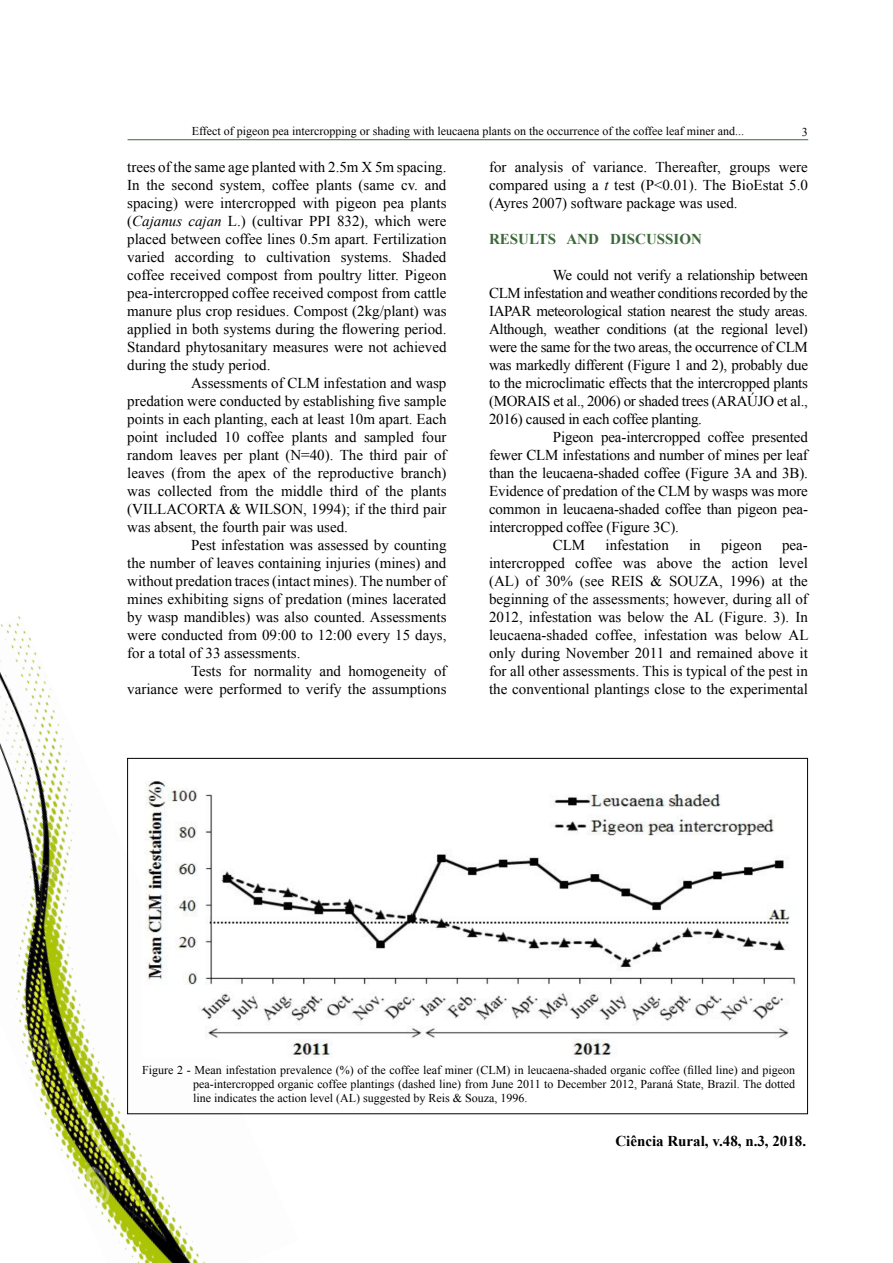
<style>
.page{position:relative;width:893px;height:1263px;background:#fff}
.page>*{position:absolute;margin:0;border:0;box-sizing:border-box;transform-origin:0 0}
.t1{font:15px/18px "Times New Roman";color:#000;text-align:justify}
.t2{font:15px "Times New Roman";letter-spacing:-.02em;color:#000}
.t3{font:700 15px "Times New Roman";color:#000}
.t4{font:700 15px "Times New Roman";color:#3c683a}
.t5{font:12px/14.4px "Times New Roman";color:#000;text-align:justify}
.s1{font-style:italic}
</style>
<div class="page">
<hr style="left:128px;top:139px;width:680px;height:1px;background:#3c683a">
<img style="left:0;top:616px;width:299px;height:647px">
<img style="left:142px;top:777px;width:654px;height:280px">
<p class="t5" style="left:192px;top:124px;width:554px">Effect of pigeon pea intercropping or shading with leucaena plants on the occurrence of the coffee leaf miner and...</p>
<p class="t5" style="left:802px;top:124px;width:7px">3</p>
<p class="t1" style="left:127px;top:158px;width:321px">trees of the same age planted with 2.5m X 5m spacing.</p>
<p class="t1" style="left:127px;top:176px;width:321px">In the second system, coffee plants (same cv. and</p>
<p class="t1" style="left:127px;top:194px;width:321px">spacing) were intercropped with pigeon pea plants</p>
<p class="t1" style="left:127px;top:212px;width:321px">(<span class="s1">Cajanus cajan</span> L.) (cultivar PPI 832), which were</p>
<p class="t1" style="left:127px;top:230px;width:321px">placed between coffee lines 0.5m apart. Fertilization</p>
<p class="t1" style="left:127px;top:248px;width:321px">varied according to cultivation systems. Shaded</p>
<p class="t1" style="left:127px;top:266px;width:321px">coffee received compost from poultry litter. Pigeon</p>
<p class="t1" style="left:127px;top:284px;width:321px">pea-intercropped coffee received compost from cattle</p>
<p class="t1" style="left:127px;top:302px;width:321px">manure plus crop residues. Compost (2kg/plant) was</p>
<p class="t1" style="left:127px;top:320px;width:321px">applied in both systems during the flowering period.</p>
<p class="t1" style="left:127px;top:338px;width:321px">Standard phytosanitary measures were not achieved</p>
<p class="t1" style="left:127px;top:356px;width:145px">during the study period.</p>
<p class="t1" style="left:191px;top:374px;width:257px">Assessments of CLM infestation and wasp</p>
<p class="t1" style="left:127px;top:392px;width:321px">predation were conducted by establishing five sample</p>
<p class="t1" style="left:127px;top:410px;width:321px">points in each planting, each at least 10m apart. Each</p>
<p class="t1" style="left:127px;top:428px;width:321px">point included 10 coffee plants and sampled four</p>
<p class="t1" style="left:127px;top:446px;width:321px">random leaves per plant (N=40). The third pair of</p>
<p class="t1" style="left:127px;top:464px;width:321px">leaves (from the apex of the reproductive branch)</p>
<p class="t1" style="left:127px;top:482px;width:321px">was collected from the middle third of the plants</p>
<p class="t1" style="left:127px;top:500px;width:321px">(VILLACORTA &amp; WILSON, 1994); if the third pair</p>
<p class="t1" style="left:127px;top:518px;width:222px">was absent, the fourth pair was used.</p>
<p class="t1" style="left:191px;top:536px;width:257px">Pest infestation was assessed by counting</p>
<p class="t1" style="left:127px;top:554px;width:321px">the number of leaves containing injuries (mines) and</p>
<p class="t1" style="left:127px;top:572px;width:321px">without predation traces (intact mines). The number of</p>
<p class="t1" style="left:127px;top:590px;width:321px">mines exhibiting signs of predation (mines lacerated</p>
<p class="t1" style="left:127px;top:608px;width:321px">by wasp mandibles) was also counted. Assessments</p>
<p class="t1" style="left:127px;top:626px;width:321px">were conducted from 09:00 to 12:00 every 15 days,</p>
<p class="t1" style="left:127px;top:644px;width:175px">for a total of 33 assessments.</p>
<p class="t1" style="left:191px;top:662px;width:257px">Tests for normality and homogeneity of</p>
<p class="t1" style="left:127px;top:680px;width:321px">variance were performed to verify the assumptions</p>
<p class="t1" style="left:489px;top:158px;width:320px">for analysis of variance. Thereafter, groups were compared using a <span class="s1">t</span> test (P&lt;0.01). The BioEstat 5.0 (Ayres 2007) software package was used.</p>
<p class="t4" style="left:489px;top:229px;width:214px">RESULTS AND DISCUSSION</p>
<p class="t2" style="left:553px;top:265px;width:257px">We could not verify a relationship between</p>
<p class="t2" style="left:489px;top:283px;width:320px">CLM infestation and weather conditions recorded by the</p>
<p class="t2" style="left:489px;top:301px;width:320px">IAPAR meteorological station nearest the study areas.</p>
<p class="t2" style="left:489px;top:319px;width:320px">Although, weather conditions (at the regional level)</p>
<p class="t2" style="left:489px;top:337px;width:320px">were the same for the two areas, the occurrence of CLM</p>
<p class="t2" style="left:489px;top:355px;width:320px">was markedly different (Figure 1 and 2), probably due</p>
<p class="t2" style="left:489px;top:373px;width:320px">to the microclimatic effects that the intercropped plants</p>
<p class="t2" style="left:489px;top:391px;width:320px">(MORAIS et al., 2006) or shaded trees (ARAÚJO et al.,</p>
<p class="t2" style="left:489px;top:409px;width:215px">2016) caused in each coffee planting.</p>
<p class="t1" style="left:553px;top:428px;width:257px">Pigeon pea-intercropped coffee presented</p>
<p class="t1" style="left:489px;top:446px;width:320px">fewer CLM infestations and number of mines per leaf</p>
<p class="t1" style="left:489px;top:464px;width:320px">than the leucaena-shaded coffee (Figure 3A and 3B).</p>
<p class="t1" style="left:489px;top:482px;width:320px">Evidence of predation of the CLM by wasps was more</p>
<p class="t1" style="left:489px;top:500px;width:320px">common in leucaena-shaded coffee than pigeon pea-</p>
<p class="t1" style="left:489px;top:518px;width:192px">intercropped coffee (Figure 3C).</p>
<p class="t1" style="left:553px;top:536px;width:34px">CLM</p>
<p class="t1" style="left:606px;top:536px;width:65px">infestation</p>
<p class="t1" style="left:689px;top:536px;width:13px">in</p>
<p class="t1" style="left:721px;top:536px;width:42px">pigeon</p>
<p class="t1" style="left:489px;top:536px;width:321px;text-indent:293px">pea&shy;intercropped coffee was above the action level (AL) of 30% (see REIS &amp; SOUZA, 1996) at the beginning of the assessments; however, during all of 2012, infestation was below the AL (Figure. 3). In leucaena-shaded coffee, infestation was below AL only during November 2011 and remained above it for all other assessments. This is typical of the pest in the conventional plantings close to the experimental</p>
<p class="t5" style="left:193px;top:1062px;width:604px;text-indent:-51px">Figure 2 - Mean infestation prevalence (%) of the coffee leaf miner (CLM) in leucaena-shaded organic coffee (filled line) and pigeon pea-intercropped organic coffee plantings (dashed line) from June 2011 to December 2012, Paraná State, Brazil. The dotted line indicates the action level (AL) suggested by Reis &amp; Souza, 1996.</p>
<p class="t3" style="left:615px;top:1130px;width:192px">Ciência Rural, v.48, n.3, 2018.</p>
</div>
